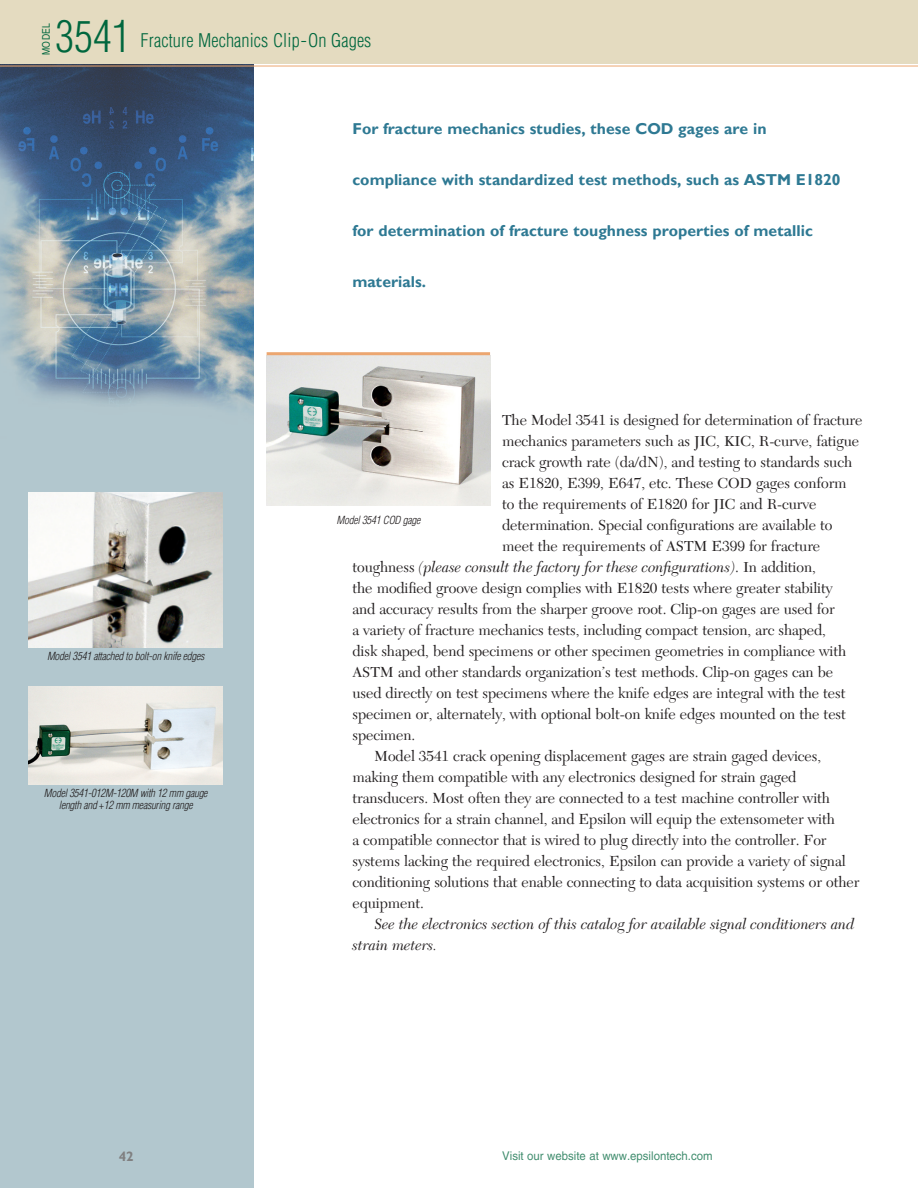
<style>
.page{position:relative;width:918px;height:1188px;background:#fff}
.page>*{position:absolute;margin:0;border:0;box-sizing:border-box;transform-origin:0 0}
.toc4{font:300 condensed 42px "Helvetica LT Pro";color:#00673e}
.toc4-2{font:300 condensed 18.3px "Helvetica LT Pro";letter-spacing:.005em;color:#00673e}
.lead_in_blurb{font:700 15.75px "Gill Sans MT Pro";color:#2e7993}
.body{font:15.15px/21px "New Caledonia LT Std";letter-spacing:-.005em;color:#231f20}
.body-2{font:italic 15.15px/21px "New Caledonia LT Std";letter-spacing:-.005em;color:#231f20}
.t1{font:700 13.5px "Gill Sans MT Pro";color:#808081}
.t2{font:12px "Helvetica LT Pro";color:#00673e;scale:.95 1}
.captions{font:italic 300 condensed 10.8px/12.3px "Helvetica LT Pro";letter-spacing:-.02em;color:#231f20;text-align:center}
.t3{font:condensed 10.5px "Helvetica LT Pro";letter-spacing:.03em;color:#00673e}
.s1{font-style:normal}
</style>
<div class="page">
<img style="left:0;top:64px;width:254px;height:1124px">
<div style="left:0;top:0;width:918px;height:64px;background:#e4dbc0"></div>
<hr style="left:0;top:66px;width:918px;height:1px;background:#eca670">
<img style="left:28px;top:492px;width:195px;height:156px">
<img style="left:29px;top:686px;width:194px;height:98px">
<img style="left:267px;top:355px;width:223px;height:151px">
<hr style="left:267px;top:352px;width:223px;height:3px;background:#eca670">
<p class="toc4" style="left:56px;top:11px;width:76px">3541</p>
<p class="toc4-2" style="left:141px;top:28px;width:232px">Fracture Mechanics Clip-On Gages</p>
<p class="t3" style="left:40px;top:55px;width:33px;rotate:-90deg">MODEL</p>
<p class="captions" style="left:47px;top:650px;width:159px">Model 3541 attached to bolt-on knife edges</p>
<p class="captions" style="left:44px;top:786px;width:165px">Model 3541-012M-120M with 12 mm gauge length and +12 mm measuring range</p>
<p class="lead_in_blurb" style="left:352px;top:119px;width:416px">For fracture mechanics studies, these COD gages are in</p>
<p class="lead_in_blurb" style="left:352px;top:170px;width:490px">compliance with standardized test methods, such as ASTM E1820</p>
<p class="lead_in_blurb" style="left:352px;top:221px;width:462px">for determination of fracture toughness properties of metallic</p>
<p class="lead_in_blurb" style="left:352px;top:272px;width:75px">materials.</p>
<p class="body" style="left:502px;top:410px;width:362px">The Model 3541 is designed for determination of fracture</p>
<p class="body" style="left:502px;top:431px;width:359px">mechanics parameters such as JIC, KIC, R-curve, fatigue</p>
<p class="body" style="left:502px;top:452px;width:352px">crack growth rate (da/dN), and testing to standards such</p>
<p class="body" style="left:502px;top:473px;width:346px">as E1820, E399, E647, etc. These COD gages conform</p>
<p class="body" style="left:502px;top:494px;width:316px">to the requirements of E1820 for JIC and R-curve</p>
<p class="body" style="left:502px;top:515px;width:332px">determination. Special configurations are available to</p>
<p class="body" style="left:502px;top:536px;width:320px">meet the requirements of ASTM E399 for fracture</p>
<p class="body-2" style="left:352px;top:557px;width:465px"><span class="s1">toughness</span> (please consult the factory for these configurations)<span class="s1">. In addition,</span></p>
<p class="body" style="left:352px;top:578px;width:482px">the modified groove design complies with E1820 tests where greater stability</p>
<p class="body" style="left:352px;top:599px;width:484px">and accuracy results from the sharper groove root. Clip-on gages are used for</p>
<p class="body" style="left:352px;top:620px;width:475px">a variety of fracture mechanics tests, including compact tension, arc shaped,</p>
<p class="body" style="left:352px;top:641px;width:495px">disk shaped, bend specimens or other specimen geometries in compliance with</p>
<p class="body" style="left:352px;top:662px;width:482px">ASTM and other standards organization’s test methods. Clip-on gages can be</p>
<p class="body" style="left:352px;top:683px;width:495px">used directly on test specimens where the knife edges are integral with the test</p>
<p class="body" style="left:352px;top:704px;width:495px">specimen or, alternately, with optional bolt-on knife edges mounted on the test</p>
<p class="body" style="left:352px;top:725px;width:64px">specimen.</p>
<p class="body" style="left:352px;top:746px;width:508px;text-indent:22px">Model 3541 crack opening displacement gages are strain gaged devices, making them compatible with any electronics designed for strain gaged transducers. Most often they are connected to a test machine controller with electronics for a strain channel, and Epsilon will equip the extensometer with<br>a compatible connector that is wired to plug directly into the controller. For systems lacking the required electronics, Epsilon can provide a variety of signal conditioning solutions that enable connecting to data acquisition systems or other equipment.</p>
<p class="body-2" style="left:352px;top:914px;width:504px;text-indent:22px">See the electronics section of this catalog for available signal conditioners and strain meters.</p>
<p class="captions" style="left:337px;top:514px;width:85px">Model 3541 COD gage</p>
<p class="t1" style="left:119px;top:1148px;width:16px">42</p>
<p class="t2" style="left:502px;top:1149px;width:223px">Visit our website at www.epsilontech.com</p>
</div>
